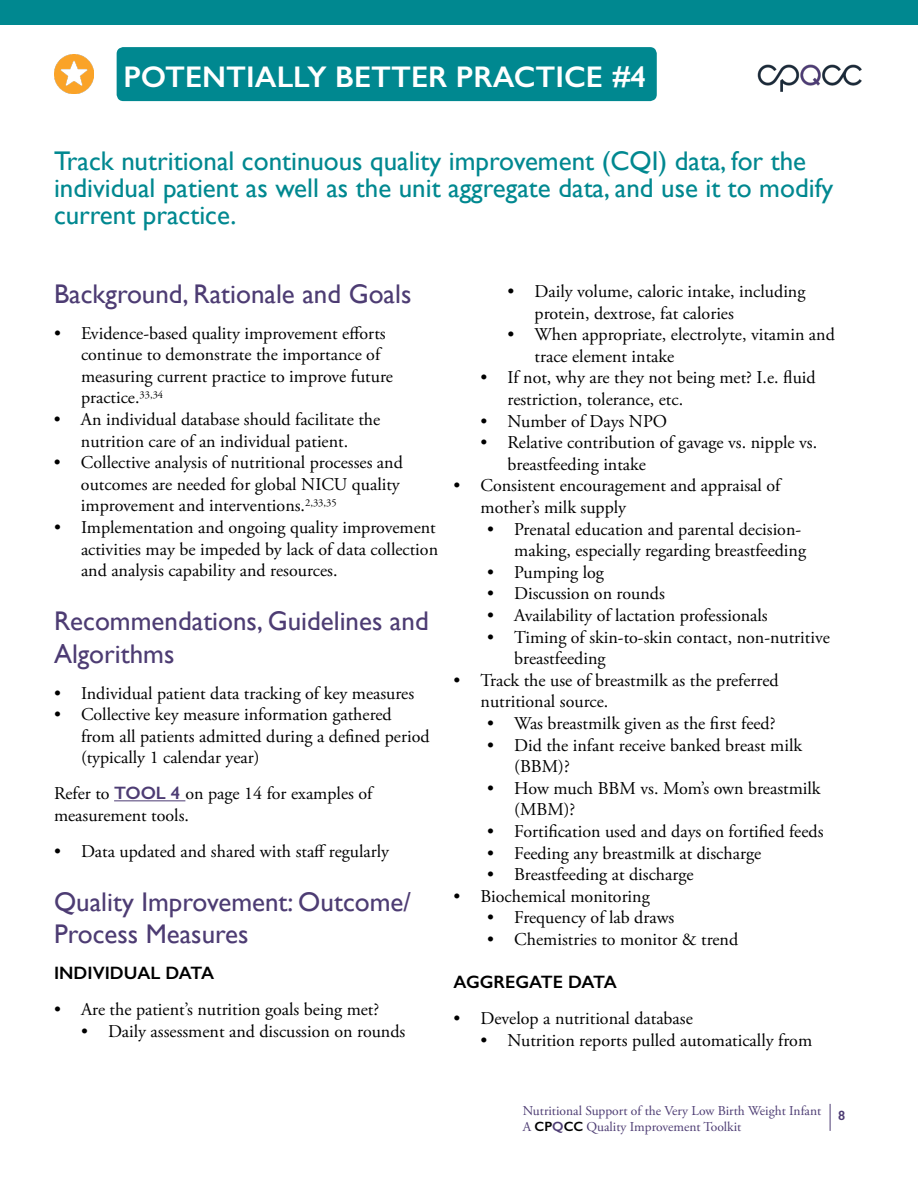
<style>
.page{position:relative;width:918px;height:1188px;background:#fff}
.page>*{position:absolute;margin:0;border:0;box-sizing:border-box;transform-origin:0 0}
.t1{font:600 30px "Gill Sans";color:#fff}
.t2{font:27px/27px "Gill Sans";color:#008890}
.t3{font:27px/32.4px "Gill Sans";color:#4d3c73}
.t4{font:18px/21.6px "Adobe Garamond Pro";color:#000}
.t5{font:600 18px "Gill Sans";color:#000}
.t6{font:13.5px "Adobe Garamond Pro";color:#4d3c73}
.t7{font:600 13.5px "Gill Sans";color:#4d3c73}
.s1{font-family:"Gill Sans";font-weight:600;color:#4d3c73}
.s2{font-family:"Gill Sans";font-weight:600;color:#000}
.s3{font-family:"Gill Sans";font-weight:600}
</style>
<div class="page">
<svg style="left:830px;top:1104px;width:1px;height:27px"></svg>
<img style="left:757px;top:64px;width:105px;height:28px">
<hr style="left:114px;top:800px;width:71px;height:1px;background:#4d3c73">
<div style="left:0;top:0;width:918px;height:25px;background:#008890"></div>
<img style="left:54px;top:54px;width:40px;height:40px">
<div style="left:117px;top:47px;width:540px;height:54px;background:#008890;border-radius:7px"></div>
<h1 class="t1" style="left:123px;top:59px;width:524px">POTENTIALLY BETTER PRACTICE #4</h1>
<h2 class="t2" style="left:54px;top:148px;width:781px">Track nutritional continuous quality improvement (CQI) data, for the individual patient as well as the unit aggregate data, and use it to modify current practice.</h2>
<h2 class="t3" style="left:54px;top:277px;width:359px">Background, Rationale and Goals</h2>
<p class="t4" style="left:81px;top:323px;width:313px;text-indent:-27px">• Evidence-based quality improvement efforts continue to demonstrate the importance of measuring current practice to improve future practice.<sup>33,34</sup></p>
<p class="t4" style="left:54px;top:409px;width:328px;text-align:center">• An individual database should facilitate the nutrition care of an individual patient.</p>
<p class="t4" style="left:81px;top:452px;width:323px;text-indent:-27px">• Collective analysis of nutritional processes and outcomes are needed for global NICU quality improvement and interventions.<sup>2,33,35</sup></p>
<p class="t4" style="left:81px;top:517px;width:359px;text-indent:-27px">• Implementation and ongoing quality improvement activities may be impeded by lack of data collection and analysis capability and resources.</p>
<h2 class="t3" style="left:54px;top:605px;width:376px">Recommendations, Guidelines and<br>Algorithms</h2>
<p class="t4" style="left:54px;top:683px;width:362px">• Individual patient data tracking of key measures</p>
<p class="t4" style="left:81px;top:704px;width:350px;text-indent:-27px">• Collective key measure information gathered from all patients admitted during a defined period (typically 1 calendar year)</p>
<p class="t4" style="left:54px;top:784px;width:320px">Refer to <span class="s1">TOOL 4</span> on page 14 for examples of measurement tools.</p>
<p class="t4" style="left:54px;top:841px;width:337px">• Data updated and shared with staff regularly</p>
<h2 class="t3" style="left:54px;top:886px;width:359px">Quality Improvement: Outcome/<br>Process Measures</h2>
<p class="t5" style="left:54px;top:963px;width:162px">INDIVIDUAL DATA</p>
<p class="t4" style="left:54px;top:1000px;width:327px">• Are the patient’s nutrition goals being met?</p>
<p class="t4" style="left:81px;top:1021px;width:326px">• Daily assessment and discussion on rounds</p>
<p class="t4" style="left:535px;top:281px;width:272px;text-indent:-27px">• Daily volume, caloric intake, including protein, dextrose, fat calories</p>
<p class="t4" style="left:535px;top:324px;width:302px;text-indent:-27px">• When appropriate, electrolyte, vitamin and trace element intake</p>
<p class="t4" style="left:508px;top:368px;width:310px;text-indent:-27px">• If not, why are they not being met? I.e. fluid restriction, tolerance, etc.</p>
<p class="t4" style="left:481px;top:411px;width:188px">• Number of Days NPO</p>
<p class="t4" style="left:508px;top:432px;width:311px;text-indent:-27px">• Relative contribution of gavage vs. nipple vs. breastfeeding intake</p>
<p class="t4" style="left:481px;top:476px;width:301px;text-indent:-27px">• Consistent encouragement and appraisal of mother’s milk supply</p>
<p class="t4" style="left:487px;top:519px;width:320px;text-align:right">• Prenatal education and parental decision&shy;making, especially regarding breastfeeding</p>
<p class="t4" style="left:487px;top:562px;width:118px">• Pumping log</p>
<p class="t4" style="left:487px;top:584px;width:179px">• Discussion on rounds</p>
<p class="t4" style="left:487px;top:605px;width:282px">• Availability of lactation professionals</p>
<p class="t4" style="left:514px;top:627px;width:317px;text-indent:-27px">• Timing of skin-to-skin contact, non-nutritive breastfeeding</p>
<p class="t4" style="left:481px;top:670px;width:300px;text-indent:-27px">• Track the use of breastmilk as the preferred nutritional source.</p>
<p class="t4" style="left:487px;top:713px;width:290px">• Was breastmilk given as the first feed?</p>
<p class="t4" style="left:514px;top:735px;width:289px;text-indent:-27px">• Did the infant receive banked breast milk (BBM)?</p>
<p class="t4" style="left:514px;top:778px;width:308px;text-indent:-27px">• How much BBM vs. Mom’s own breastmilk (MBM)?</p>
<p class="t4" style="left:487px;top:821px;width:338px">• Fortification used and days on fortified feeds</p>
<p class="t4" style="left:487px;top:843px;width:275px">• Feeding any breastmilk at discharge</p>
<p class="t4" style="left:487px;top:864px;width:208px">• Breastfeeding at discharge</p>
<p class="t4" style="left:454px;top:886px;width:198px">• Biochemical monitoring</p>
<p class="t4" style="left:487px;top:908px;width:189px">• Frequency of lab draws</p>
<p class="t4" style="left:487px;top:929px;width:252px">• Chemistries to monitor &amp; trend</p>
<p class="t5" style="left:454px;top:971px;width:165px">AGGREGATE DATA</p>
<p class="t4" style="left:454px;top:1008px;width:241px">• Develop a nutritional database</p>
<p class="t4" style="left:481px;top:1030px;width:333px">• Nutrition reports pulled automatically from</p>
<p class="t6" style="left:523px;top:1103px;width:300px">Nutritional Support of the Very Low Birth Weight Infant</p>
<p class="t7" style="left:838px;top:1107px;width:9px">8</p>
<p class="t6" style="left:523px;top:1119px;width:220px">A <span class="s2">CP</span><span class="s3">Q</span><span class="s2">CC</span> Quality Improvement Toolkit</p>
</div>
